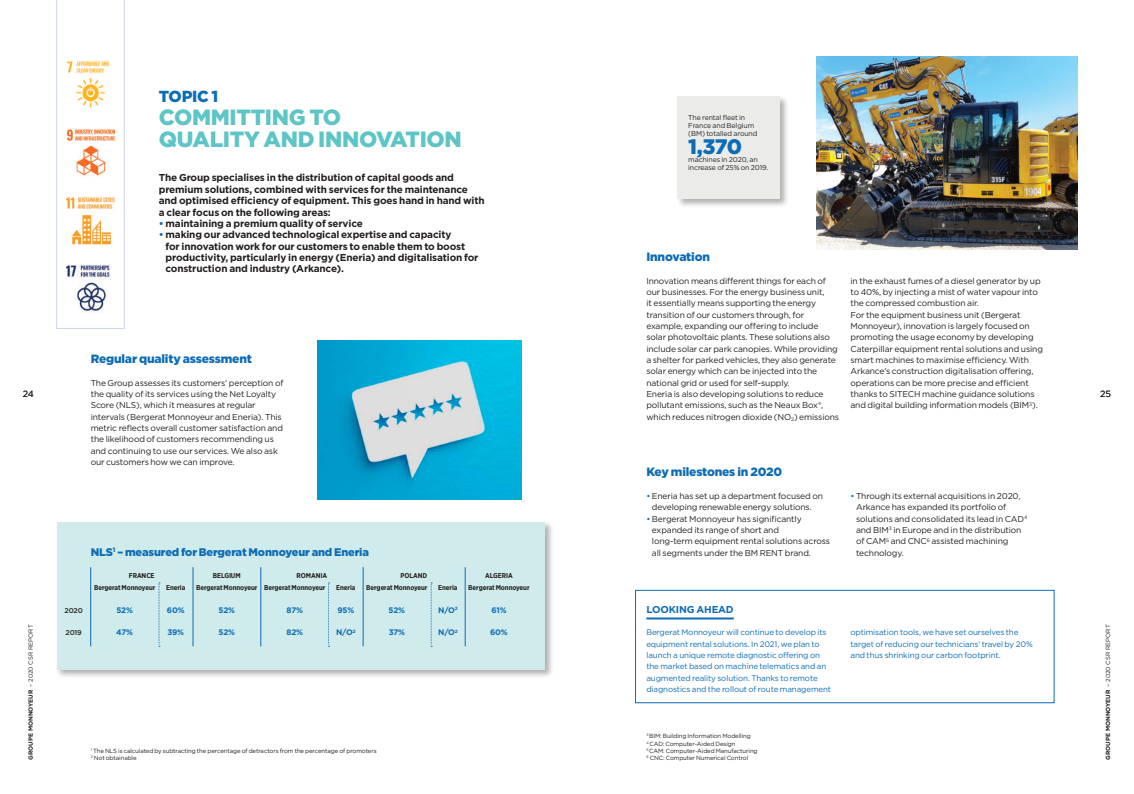
<style>
.page{position:relative;width:1134px;height:794px;background:#fff}
.page>*{position:absolute;margin:0;border:0;box-sizing:border-box;transform-origin:0 0}
.t1{font:900 22px/22.7px "Gotham";letter-spacing:-.015em;color:#5dc5c5}
.t2{font:900 21px "Gotham";color:#0d6cb6}
.t3{font:900 16px "Gotham";letter-spacing:-.015em;color:#0d6cb6}
.t4{font:900 12px "Gotham";letter-spacing:-.015em;color:#0d6cb6}
.t5{font:900 11px "Gotham";letter-spacing:-.015em;color:#0d6cb6}
.t6{font:700 10px/11.3px "Gotham";letter-spacing:-.015em;color:#231f20}
.t7{font:700 10px "Gotham";letter-spacing:-.015em;color:#0d6cb6}
.t8{font:9px "Gotham";color:#231f20}
.t9{font:8.5px/11.3px "Gotham";letter-spacing:-.015em;color:#231f20}
.t10{font:8px/11.3px "Gotham";letter-spacing:-.015em;color:#0d6cb6}
.t11{font:700 8px "Gotham";letter-spacing:-.025em;color:#0d6cb6}
.t12{font:700 7px "Gotham Narrow";letter-spacing:-.01em;color:#231f20}
.t13{font:7px/8px "Gotham";letter-spacing:-.015em;color:#231f20}
.t14{font:500 7px "Gotham";letter-spacing:-.015em;color:#231f20}
.t15{font:6px/7.2px "Gotham";letter-spacing:-.015em;color:#231f20}
.t16{font:700 6px "Gotham";color:#231f20}
.s1{color:#0d6cb6}
.s2{font-weight:400}
</style>
<div class="page">
<div style="left:55px;top:520px;width:499px;height:158px;background:#231f20;opacity:.35"></div>
<div style="left:57px;top:522px;width:487px;height:147px;background:#cfebeb"></div>
<img style="left:317px;top:340px;width:205px;height:159px">
<div style="left:635px;top:590px;width:419px;height:113px;border:1px solid #0d6cb6"></div>
<img style="left:816px;top:57px;width:261px;height:192px">
<hr style="left:646px;top:617px;width:88px;height:2px;background:#0d6cb6">
<hr style="left:90px;top:567px;width:1px;height:79px;background:#0d6cb6">
<svg style="left:159px;top:583px;width:1px;height:64px"></svg>
<svg style="left:431px;top:583px;width:1px;height:64px"></svg>
<svg style="left:328px;top:583px;width:2px;height:64px"></svg>
<hr style="left:193px;top:567px;width:1px;height:79px;background:#0d6cb6">
<hr style="left:261px;top:567px;width:1px;height:79px;background:#0d6cb6">
<hr style="left:363px;top:567px;width:1px;height:79px;background:#0d6cb6">
<hr style="left:465px;top:567px;width:1px;height:79px;background:#0d6cb6">
<svg style="left:56px;top:0;width:69px;height:329px"></svg>
<img style="left:62px;top:57px;width:57px;height:56px">
<img style="left:62px;top:125px;width:57px;height:56px">
<div style="left:676px;top:95px;width:113px;height:113px;background:#231f20;opacity:.35"></div>
<div style="left:677px;top:96px;width:103px;height:102px;background:#ebebea"></div>
<img style="left:62px;top:261px;width:57px;height:56px">
<img style="left:62px;top:193px;width:57px;height:56px">
<p class="t8" style="left:23px;top:388px;width:13px">24</p>
<h3 class="t3" style="left:159px;top:85px;width:61px">TOPIC 1</h3>
<h1 class="t1" style="left:159px;top:105px;width:305px">COMMITTING TO<br>QUALITY AND INNOVATION</h1>
<p class="t6" style="left:159px;top:172px;width:327px">The Group specialises in the distribution of capital goods and premium solutions, combined with services for the maintenance and optimised efficiency of equipment. This goes hand in hand with a clear focus on the following areas:</p>
<p class="t6" style="left:159px;top:218px;width:206px"><span class="s1">•</span> maintaining a premium quality of service</p>
<p class="t6" style="left:166px;top:229px;width:314px;text-indent:-7px"><span class="s1">•</span> making our advanced technological expertise and capacity<br>for innovation work for our customers to enable them to boost productivity, particularly in energy (Eneria) and digitalisation for construction and industry (Arkance).</p>
<h3 class="t4" style="left:91px;top:350px;width:163px">Regular quality assessment</h3>
<p class="t9" style="left:91px;top:377px;width:194px">The Group assesses its customers’ perception of the quality of its services using the Net Loyalty Score (NLS), which it measures at regular intervals (Bergerat Monnoyeur and Eneria). This metric reflects overall customer satisfaction and the likelihood of customers recommending us and continuing to use our services. We also ask our customers how we can improve.</p>
<p class="t16" style="left:27px;top:760px;width:137px;rotate:-90deg">GROUPE MONNOYEUR <span class="s2">– 2020 CSR REPORT</span></p>
<p class="t5" style="left:91px;top:544px;width:280px">NLS<sup>1</sup> – measured for Bergerat Monnoyeur and Eneria</p>
<p class="t12" style="left:129px;top:571px;width:27px">FRANCE</p>
<p class="t12" style="left:213px;top:571px;width:29px">BELGIUM</p>
<p class="t12" style="left:297px;top:571px;width:32px">ROMANIA</p>
<p class="t12" style="left:401px;top:571px;width:28px">POLAND</p>
<p class="t12" style="left:485px;top:571px;width:29px">ALGERIA</p>
<p class="t12" style="left:166px;top:583px;width:21px">Eneria</p>
<p class="t12" style="left:336px;top:583px;width:21px">Eneria</p>
<p class="t12" style="left:438px;top:583px;width:21px">Eneria</p>
<p class="t12" style="left:94px;top:583px;width:63px">Bergerat Monnoyeur</p>
<p class="t12" style="left:196px;top:583px;width:131px">Bergerat Monnoyeur Bergerat Monnoyeur</p>
<p class="t12" style="left:366px;top:583px;width:63px">Bergerat Monnoyeur</p>
<p class="t12" style="left:468px;top:583px;width:63px">Bergerat Monnoyeur</p>
<p class="t11" style="left:438px;top:604px;width:21px">N/O<sup>2</sup></p>
<p class="t14" style="left:65px;top:605px;width:20px">2020</p>
<p class="t11" style="left:116px;top:604px;width:18px">52%</p>
<p class="t11" style="left:167px;top:604px;width:19px">60%</p>
<p class="t11" style="left:218px;top:604px;width:18px">52%</p>
<p class="t11" style="left:287px;top:604px;width:18px">87%</p>
<p class="t11" style="left:337px;top:604px;width:18px">95%</p>
<p class="t11" style="left:491px;top:604px;width:17px">61%</p>
<p class="t11" style="left:116px;top:627px;width:18px">47%</p>
<p class="t11" style="left:218px;top:627px;width:18px">52%</p>
<p class="t11" style="left:286px;top:627px;width:18px">82%</p>
<p class="t11" style="left:336px;top:627px;width:21px">N/O<sup>2</sup></p>
<p class="t11" style="left:438px;top:627px;width:21px">N/O<sup>2</sup></p>
<p class="t11" style="left:490px;top:627px;width:19px">60%</p>
<p class="t11" style="left:389px;top:604px;width:18px">52%</p>
<p class="t14" style="left:66px;top:628px;width:18px">2019</p>
<p class="t11" style="left:167px;top:627px;width:18px">39%</p>
<p class="t11" style="left:389px;top:627px;width:18px">37%</p>
<p class="t15" style="left:91px;top:747px;width:288px"><sup>1</sup> The NLS is calculated by subtracting the percentage of detractors from the percentage of promoters<br><sup>2</sup> Not obtainable</p>
<p class="t13" style="left:688px;top:114px;width:71px">The rental fleet in<br>France and Belgium (BM) totalled around</p>
<h2 class="t2" style="left:688px;top:133px;width:56px">1,370</h2>
<p class="t13" style="left:688px;top:156px;width:82px">machines in 2020, an increase of 25% on 2019.</p>
<h3 class="t4" style="left:646px;top:248px;width:65px">Innovation</h3>
<p class="t9" style="left:646px;top:275px;width:194px">Innovation means different things for each of our businesses. For the energy business unit,<br>it essentially means supporting the energy transition of our customers through, for example, expanding our offering to include solar photovoltaic plants. These solutions also include solar car park canopies. While providing a shelter for parked vehicles, they also generate solar energy which can be injected into the national grid or used for self-supply.<br>Eneria is also developing solutions to reduce pollutant emissions, such as the Neaux Box®, which reduces nitrogen dioxide (NO<sub>2</sub>) emissions</p>
<p class="t9" style="left:850px;top:275px;width:194px">in the exhaust fumes of a diesel generator by up to 40%, by injecting a mist of water vapour into the compressed combustion air.<br>For the equipment business unit (Bergerat Monnoyeur), innovation is largely focused on promoting the usage economy by developing Caterpillar equipment rental solutions and using smart machines to maximise efficiency. With Arkance’s construction digitalisation offering, operations can be more precise and efficient thanks to SITECH machine guidance solutions and digital building information models (BIM<sup>3</sup>).</p>
<h3 class="t4" style="left:646px;top:464px;width:137px">Key milestones in 2020</h3>
<p class="t9" style="left:652px;top:490px;width:172px;text-indent:-6px"><span class="s1">•</span> Eneria has set up a department focused on developing renewable energy solutions.</p>
<p class="t9" style="left:652px;top:513px;width:180px;text-indent:-6px"><span class="s1">•</span> Bergerat Monnoyeur has significantly expanded its range of short and<br>long-term equipment rental solutions across all segments under the BM RENT brand.</p>
<p class="t9" style="left:856px;top:490px;width:173px;text-indent:-6px"><span class="s1">•</span> Through its external acquisitions in 2020, Arkance has expanded its portfolio of solutions and consolidated its lead in CAD<sup>4 </sup>and BIM<sup>3</sup> in Europe and in the distribution of CAM<sup>5</sup> and CNC<sup>6</sup> assisted machining technology.</p>
<p class="t7" style="left:646px;top:602px;width:89px">LOOKING AHEAD</p>
<p class="t10" style="left:646px;top:626px;width:186px">Bergerat Monnoyeur will continue to develop its equipment rental solutions. In 2021, we plan to launch a unique remote diagnostic offering on the market based on machine telematics and an augmented reality solution. Thanks to remote diagnostics and the rollout of route management</p>
<p class="t15" style="left:646px;top:732px;width:113px"><sup>3</sup> BIM: Building Information Modelling<br><sup>4</sup> CAD: Computer-Aided Design<br><sup>5</sup> CAM: Computer-Aided Manufacturing <sup>6</sup> CNC: Computer Numerical Control</p>
<p class="t10" style="left:850px;top:626px;width:184px">optimisation tools, we have set ourselves the target of reducing our technicians’ travel by 20% and thus shrinking our carbon footprint.</p>
<p class="t8" style="left:1100px;top:388px;width:12px">25</p>
<p class="t16" style="left:1104px;top:760px;width:137px;rotate:-90deg">GROUPE MONNOYEUR <span class="s2">– 2020 CSR REPORT</span></p>
</div>
